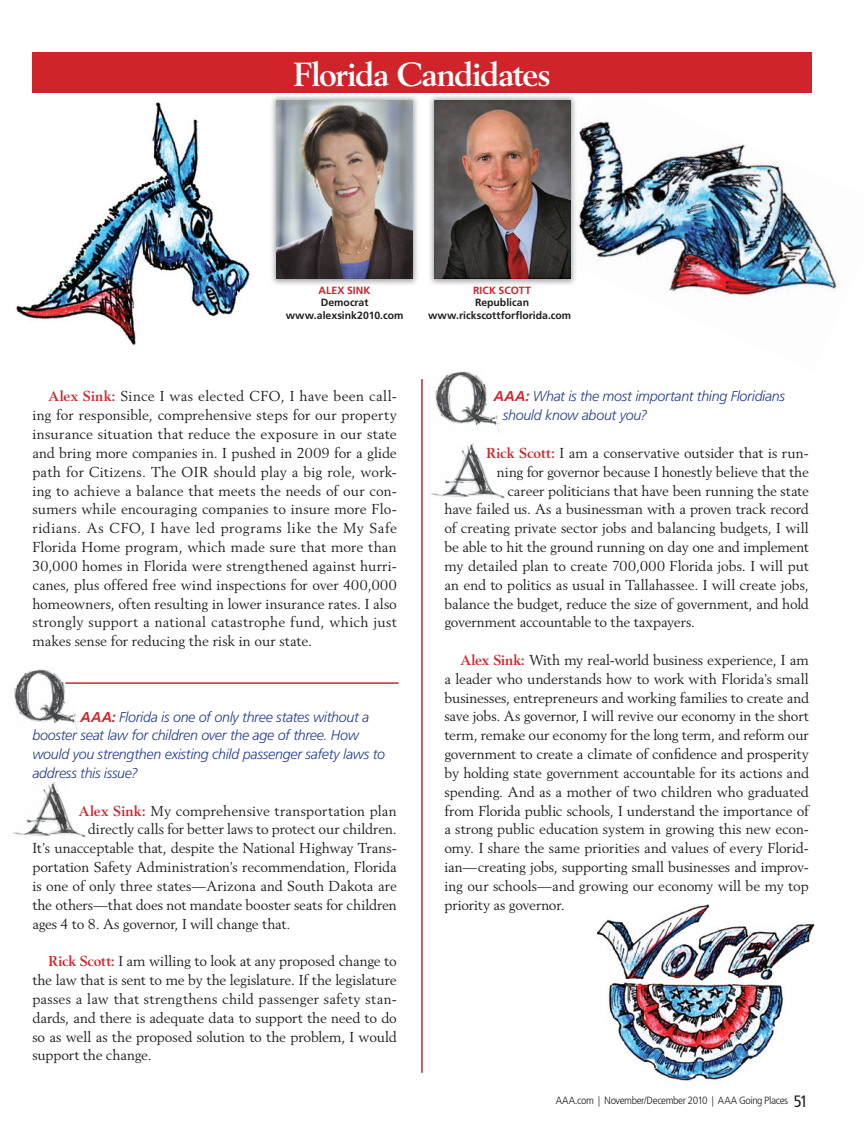
<style>
.page{position:relative;width:864px;height:1134px;background:#fff}
.page>*{position:absolute;margin:0;border:0;box-sizing:border-box;transform-origin:0 0}
.t1{font:700 33px "Berling LT Std";letter-spacing:-.035em;color:#fff}
.t2{font:14.25px/18.8px "Berling LT Std";letter-spacing:-.005em;color:#231f20;text-align:justify}
.t3{font:italic 300 14.25px/18.8px "Frutiger LT Std";letter-spacing:-.02em;color:#253f8e}
.t4{font:700 10.5px/12.6px "Frutiger LT Std";color:#231f20;text-align:center}
.t5{font:300 condensed 10.5px "Frutiger LT Std";letter-spacing:-.035em;color:#231f20;scale:1.1 1}
.t6{font:700 10.5px "Frutiger LT Std";letter-spacing:.005em;color:#d1232a}
.s1{font-weight:700;color:#d1232a}
.s2{font-weight:400;font-size:16.5px}
</style>
<div class="page">
<img style="left:596px;top:904px;width:219px;height:177px">
<img style="left:578px;top:121px;width:259px;height:175px">
<img style="left:16px;top:102px;width:234px;height:243px">
<img style="left:272px;top:96px;width:146px;height:189px">
<img style="left:277px;top:101px;width:135px;height:178px">
<img style="left:430px;top:96px;width:146px;height:189px">
<img style="left:570px;top:132px;width:6px;height:136px">
<img style="left:435px;top:101px;width:135px;height:178px">
<div style="left:32px;top:53px;width:780px;height:40px;background:#d1232a"></div>
<img style="left:14px;top:669px;width:65px;height:61px">
<img style="left:435px;top:371px;width:66px;height:61px">
<img style="left:13px;top:782px;width:73px;height:56px">
<img style="left:431px;top:443px;width:74px;height:56px">
<hr style="left:421px;top:379px;width:2px;height:694px;background:#d1232a">
<hr style="left:65px;top:682px;width:334px;height:2px;background:#d1232a">
<h1 class="t1" style="left:293px;top:55px;width:259px">Florida Candidates</h1>
<p class="t6" style="left:319px;top:284px;width:53px">ALEX SINK</p>
<p class="t4" style="left:286px;top:296px;width:119px">Democrat www.alexsink2010.com</p>
<p class="t6" style="left:473px;top:284px;width:59px">RICK SCOTT</p>
<p class="t4" style="left:428px;top:296px;width:145px">Republican www.rickscottforflorida.com</p>
<p class="t2" style="left:32px;top:387px;width:366px;text-indent:16px"><span class="s1">Alex Sink:</span> Since I was elected CFO, I have been call&shy;ing for responsible, comprehensive steps for our property insurance situation that reduce the exposure in our state and bring more companies in. I pushed in 2009 for a glide path for Citizens. The OIR should play a big role, work&shy;ing to achieve a balance that meets the needs of our con&shy;sumers while encouraging companies to insure more Flo&shy;ridians. As CFO, I have led programs like the My Safe Florida Home program, which made sure that more than 30,000 homes in Florida were strengthened against hurri&shy;canes, plus offered free wind inspections for over 400,000 homeowners, often resulting in lower insurance rates. I also strongly support a national catastrophe fund, which just makes sense for reducing the risk in our state.</p>
<p class="t3" style="left:32px;top:707px;width:354px;text-indent:48px"><span class="s1">AAA:</span> Florida is one of only three states without a booster seat law for children over the age of three. How would you strengthen existing child passenger safety laws to address this issue?</p>
<p class="t2" style="left:79px;top:801px;width:319px"><span class="s1">Alex Sink:</span> My comprehensive transportation plan</p>
<p class="t2" style="left:88px;top:820px;width:310px">directly calls for better laws to protect our children.</p>
<p class="t2" style="left:32px;top:839px;width:366px">It’s unacceptable that, despite the National Highway Trans-</p>
<p class="t2" style="left:32px;top:858px;width:366px">portation Safety Administration’s recommendation, Florida</p>
<p class="t2" style="left:32px;top:876px;width:366px">is one of only three states—Arizona and South Dakota are</p>
<p class="t2" style="left:32px;top:895px;width:366px">the others—that does not mandate booster seats for children</p>
<p class="t2" style="left:32px;top:914px;width:260px">ages 4 to 8. As governor, I will change that.</p>
<p class="t2" style="left:32px;top:952px;width:366px;text-indent:16px"><span class="s1">Rick Scott:</span> I am willing to look at any proposed change to the law that is sent to me by the legislature. If the legislature passes a law that strengthens child passenger safety stan&shy;dards, and there is adequate data to support the need to do so as well as the proposed solution to the problem, I would support the change.</p>
<p class="t3" style="left:503px;top:387px;width:284px;text-indent:-9px"><span class="s1">AAA:</span> What is the most important thing Floridians should know about you?</p>
<p class="t2" style="left:486px;top:443px;width:324px"><span class="s1">Rick Scott:</span> I am a conservative outsider that is run-</p>
<p class="t2" style="left:497px;top:462px;width:313px">ning for governor because I honestly believe that the</p>
<p class="t2" style="left:507px;top:481px;width:303px">career politicians that have been running the state</p>
<p class="t2" style="left:444px;top:500px;width:366px">have failed us. As a businessman with a proven track record</p>
<p class="t2" style="left:444px;top:519px;width:366px">of creating private sector jobs and balancing budgets, I will</p>
<p class="t2" style="left:444px;top:538px;width:366px">be able to hit the ground running on day one and implement</p>
<p class="t2" style="left:444px;top:556px;width:366px">my detailed plan to create 700,000 Florida jobs. I will put</p>
<p class="t2" style="left:444px;top:575px;width:366px">an end to politics as usual in Tallahassee. I will create jobs,</p>
<p class="t2" style="left:444px;top:594px;width:366px">balance the budget, reduce the size of government, and hold</p>
<p class="t2" style="left:444px;top:613px;width:252px">government accountable to the taxpayers.</p>
<p class="t2" style="left:444px;top:650px;width:366px;text-indent:16px"><span class="s1">Alex Sink:</span> With my real-world business experience, I am a leader who understands how to work with Florida’s small businesses, entrepreneurs and working families to create and save jobs. As governor, I will revive our economy in the short term, remake our economy for the long term, and reform our government to create a climate of confidence and prosperity by holding state government accountable for its actions and spending. And as a mother of two children who graduated from Florida public schools, I understand the importance of a strong public education system in growing this new econ&shy;omy. I share the same priorities and values of every Florid&shy;ian—creating jobs, supporting small businesses and improv&shy;ing our schools—and growing our economy will be my top priority as governor.</p>
<p class="t5" style="left:556px;top:1095px;width:231px">AAA.com | November/December 2010 | AAA Going Places <span class="s2">51</span></p>
</div>
